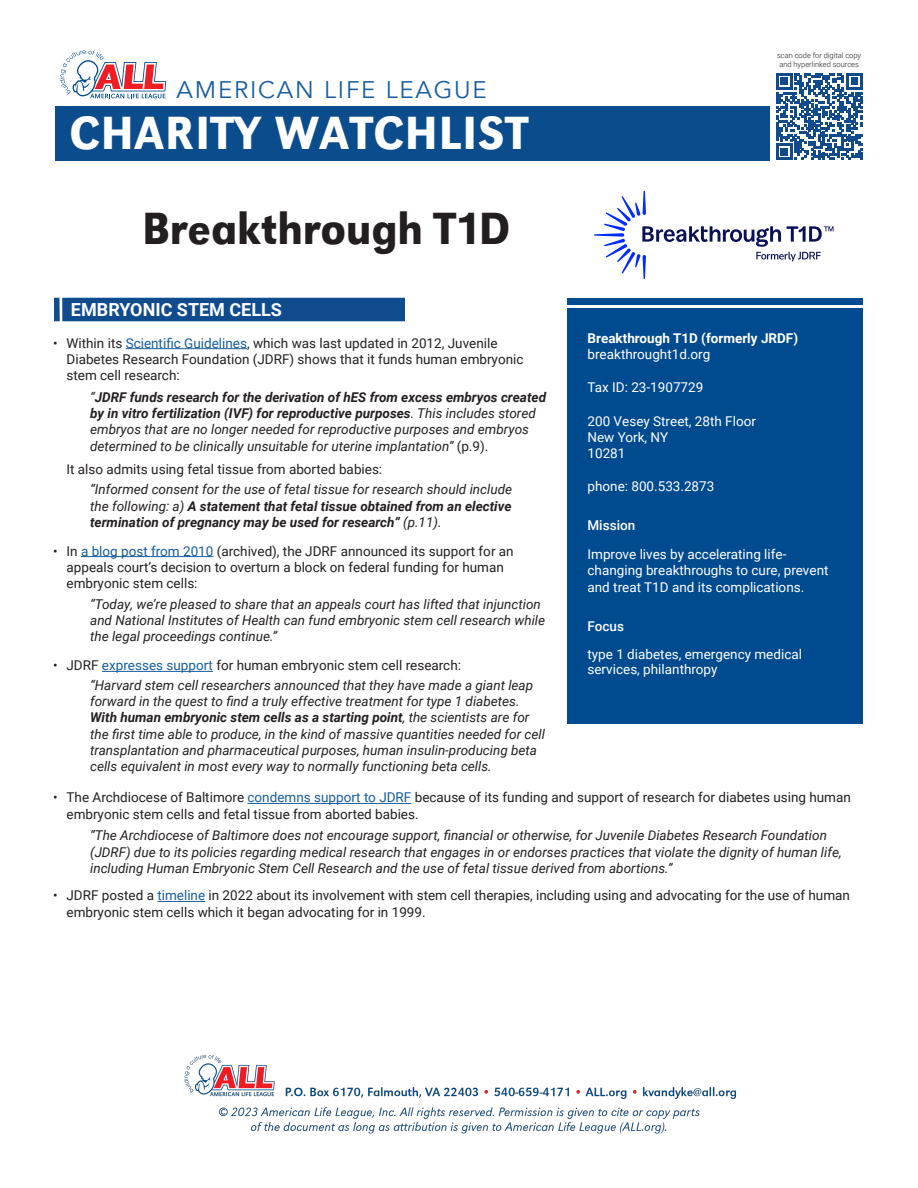
<style>
.page{position:relative;width:918px;height:1188px;background:#fff}
.page>*{position:absolute;margin:0;border:0;box-sizing:border-box;transform-origin:0 0}
.t1{font:48px "URW Grotesk Nar Regular 2";letter-spacing:.025em;color:#fff}
.t2{font:46.5px "URW Grotesk Nar Regular 2";letter-spacing:-.005em;color:#231f20}
.t3{font:24px "Avenir";letter-spacing:.075em;color:#175d9e}
.t4{font:700 18px "Roboto";color:#fff}
.t5{font:italic 13.5px/16.2px "Roboto";color:#231f20}
.t6{font:13.5px/16.2px "Roboto";color:#231f20}
.t7{font:13.5px/16.2px "Roboto";color:#fff}
.t8{font:italic 700 13.5px/16.2px "Roboto";color:#231f20;text-align:justify}
.t9{font:700 13.5px "Roboto";color:#fff}
.t10{font:500 13.5px "Roboto";color:#fff}
.t11{font:300 7.5px "Roboto";color:#231f20}
.s1{color:#175d9e}
.s2{font-weight:700}
.s3{font-style:normal}
.s4{font-weight:400}
</style>
<div class="page">
<div style="left:55px;top:106px;width:715px;height:54px;background:#0b4c8c"></div>
<svg style="left:59px;top:50px;width:107px;height:48px"></svg>
<svg style="left:776px;top:73px;width:87px;height:87px"></svg>
<div style="left:62px;top:298px;width:343px;height:23px;background:#0f4b8d"></div>
<div style="left:54px;top:298px;width:6px;height:23px;background:#0f4b8d"></div>
<hr style="left:126px;top:348px;width:121px;height:1px;background:#175d9e">
<hr style="left:81px;top:556px;width:132px;height:1px;background:#175d9e">
<hr style="left:102px;top:671px;width:111px;height:1px;background:#175d9e">
<hr style="left:248px;top:803px;width:163px;height:1px;background:#175d9e">
<hr style="left:157px;top:901px;width:48px;height:1px;background:#175d9e">
<img style="left:184px;top:1055px;width:553px;height:79px">
<svg style="left:594px;top:191px;width:240px;height:88px"></svg>
<div style="left:568px;top:308px;width:295px;height:415px;background:#004a8f"></div>
<div style="left:568px;top:298px;width:295px;height:6px;background:#004a8f"></div>
<p class="t3" style="left:177px;top:76px;width:312px">AMERICAN LIFE LEAGUE</p>
<p class="t1" style="left:69px;top:105px;width:460px">CHARITY WATCHLIST</p>
<p class="t2" style="left:142px;top:201px;width:370px">Breakthrough T1D</p>
<p class="t4" style="left:71px;top:297px;width:213px">EMBRYONIC STEM CELLS</p>
<p class="t6" style="left:67px;top:334px;width:458px;text-indent:-14px">• Within its <span class="s1">Scientific Guidelines</span>, which was last updated in 2012, Juvenile<br>Diabetes Research Foundation (JDRF) shows that it funds human embryonic stem cell research:</p>
<p class="t5" style="left:90px;top:389px;width:457px">“<span class="s2">JDRF funds research for the derivation of hES from excess embryos created by in vitro fertilization (IVF) for reproductive purposes</span>. This includes stored embryos that are no longer needed for reproductive purposes and embryos determined to be clinically unsuitable for uterine implantation” <span class="s3">(p.9).</span></p>
<p class="t8" style="left:90px;top:481px;width:424px"><span class="s4">“Informed consent for the use of fetal tissue for research should include the following: a)</span> A statement that fetal tissue obtained from an elective termination of pregnancy may be used for research” <span class="s4">(p.11).</span></p>
<p class="t6" style="left:66px;top:461px;width:317px">It also admits using fetal tissue from aborted babies:</p>
<p class="t6" style="left:67px;top:542px;width:449px;text-indent:-14px">• In <span class="s1">a blog post from 2010</span> (archived), the JDRF announced its support for an appeals court’s decision to overturn a block on federal funding for human embryonic stem cells:</p>
<p class="t5" style="left:90px;top:596px;width:457px">“Today, we’re pleased to share that an appeals court has lifted that injunction and National Institutes of Health can fund embryonic stem cell research while the legal proceedings continue.”</p>
<p class="t5" style="left:90px;top:677px;width:445px">“Harvard stem cell researchers announced that they have made a giant leap forward in the quest to find a truly effective treatment for type 1 diabetes.</p>
<p class="t5" style="left:90px;top:709px;width:456px"><span class="s2">With human embryonic stem cells as a starting point</span>, the scientists are for the first time able to produce, in the kind of massive quantities needed for cell transplantation and pharmaceutical purposes, human insulin-producing beta cells equivalent in most every way to normally functioning beta cells.</p>
<p class="t6" style="left:53px;top:657px;width:410px">• JDRF <span class="s1">expresses support</span> for human embryonic stem cell research:</p>
<p class="t11" style="left:777px;top:50px;width:85px">scan code for digital copy</p>
<p class="t11" style="left:779px;top:59px;width:81px">and hyperlinked sources</p>
<p class="t9" style="left:588px;top:329px;width:212px">Breakthrough T1D (formerly JRDF)</p>
<p class="t7" style="left:588px;top:346px;width:124px">breakthrought1d.org</p>
<p class="t7" style="left:588px;top:378px;width:117px">Tax ID: 23-1907729</p>
<p class="t7" style="left:588px;top:413px;width:170px">200 Vesey Street, 28th Floor</p>
<p class="t7" style="left:588px;top:429px;width:82px">New York, NY</p>
<p class="t7" style="left:588px;top:445px;width:39px">10281</p>
<p class="t7" style="left:588px;top:477px;width:128px">phone: 800.533.2873</p>
<p class="t10" style="left:588px;top:516px;width:49px">Mission</p>
<p class="t7" style="left:588px;top:546px;width:243px">Improve lives by accelerating life&shy;changing breakthroughs to cure, prevent and treat T1D and its complications.</p>
<p class="t10" style="left:588px;top:617px;width:38px">Focus</p>
<p class="t7" style="left:588px;top:646px;width:216px;line-height:15px">type 1 diabetes, emergency medical services, philanthropy</p>
<p class="t6" style="left:67px;top:789px;width:786px;text-indent:-14px">• The Archdiocese of Baltimore <span class="s1">condemns support to JDRF</span> because of its funding and support of research for diabetes using human embryonic stem cells and fetal tissue from aborted babies.</p>
<p class="t5" style="left:90px;top:827px;width:753px">“The Archdiocese of Baltimore does not encourage support, financial or otherwise, for Juvenile Diabetes Research Foundation (JDRF) due to its policies regarding medical research that engages in or endorses practices that violate the dignity of human life, including Human Embryonic Stem Cell Research and the use of fetal tissue derived from abortions.”</p>
<p class="t6" style="left:67px;top:887px;width:785px;text-indent:-14px">• JDRF posted a <span class="s1">timeline</span> in 2022 about its involvement with stem cell therapies, including using and advocating for the use of human embryonic stem cells which it began advocating for in 1999.</p>
</div>
